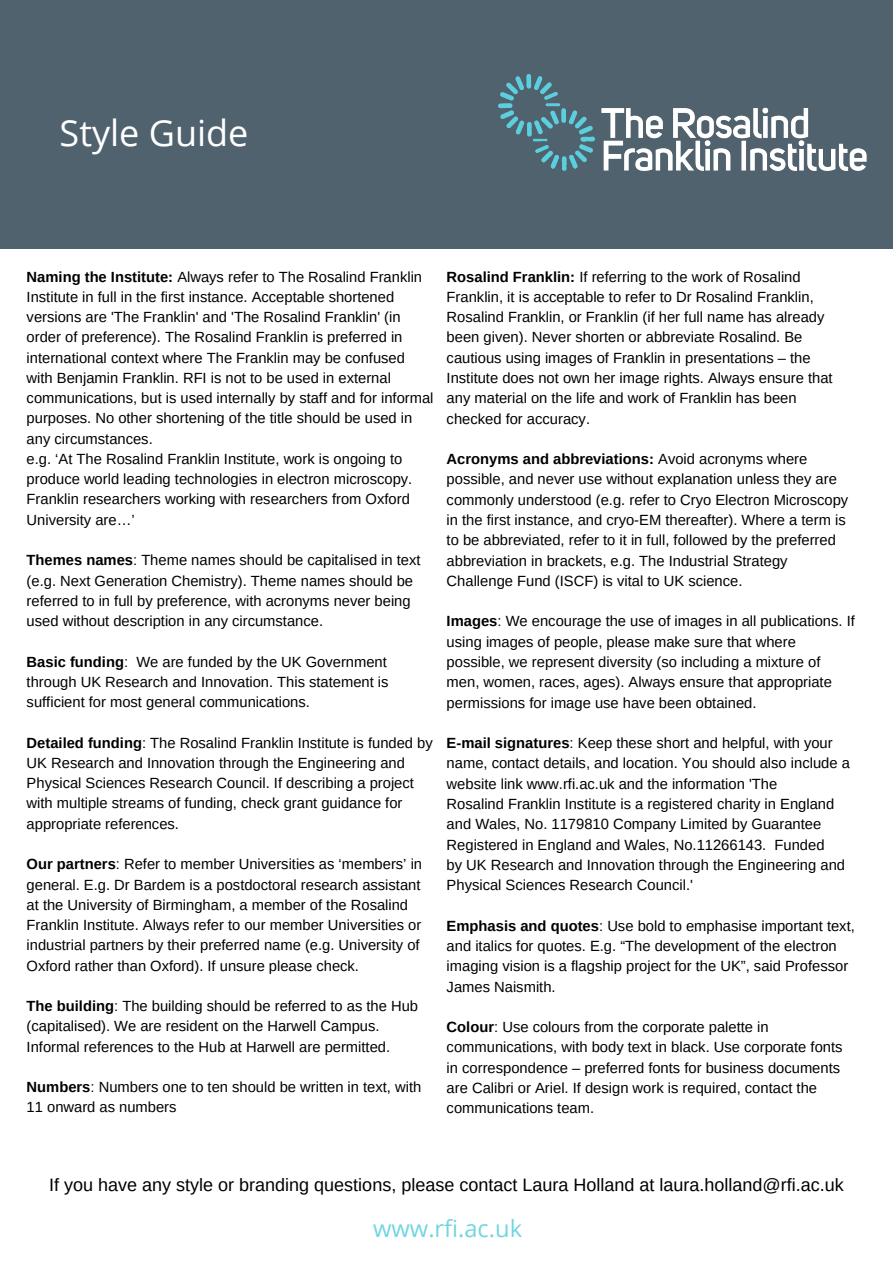
<style>
.page{position:relative;width:893px;height:1263px;background:#fff}
.page>*{position:absolute;margin:0;border:0;box-sizing:border-box;transform-origin:0 0}
.t1{font:36px "Open Sans";color:#fff}
.t2{font:23.62px "Open Sans";color:#71d6e0}
.t3{font:18px "Arimo";color:#000}
.t4{font:14.77px/20.2px "Arimo";color:#000}
.t5{font:14.7px/20.2px "Arimo";color:#000}
.s1{font-weight:700}
</style>
<div class="page">
<div style="left:0;top:0;width:893px;height:249px;background:#51626f"></div>
<img style="left:498px;top:74px;width:369px;height:97px">
<h1 class="t1" style="left:60px;top:108px;width:190px">Style Guide</h1>
<p class="t5" style="left:27px;top:266px;width:408px"><span class="s1">Naming the Institute:</span> Always refer to The Rosalind Franklin Institute in full in the first instance. Acceptable shortened versions are 'The Franklin' and 'The Rosalind Franklin' (in order of preference). The Rosalind Franklin is preferred in international context where The Franklin may be confused with Benjamin Franklin. RFI is not to be used in external communications, but is used internally by staff and for informal purposes. No other shortening of the title should be used in any circumstances.<br>e.g. ‘At The Rosalind Franklin Institute, work is ongoing to produce world leading technologies in electron microscopy.<br>Franklin researchers working with researchers from Oxford University are…’</p>
<p class="t5" style="left:27px;top:550px;width:395px"><span class="s1">Themes names</span>: Theme names should be capitalised in text (e.g. Next Generation Chemistry). Theme names should be referred to in full by preference, with acronyms never being used without description in any circumstance.</p>
<p class="t5" style="left:27px;top:651px;width:363px;text-align:justify"><span class="s1">Basic funding</span>: We are funded by the UK Government through UK Research and Innovation. This statement is sufficient for most general communications.</p>
<p class="t5" style="left:27px;top:732px;width:407px"><span class="s1">Detailed funding</span>: The Rosalind Franklin Institute is funded by UK Research and Innovation through the Engineering and Physical Sciences Research Council. If describing a project with multiple streams of funding, check grant guidance for appropriate references.</p>
<p class="t5" style="left:27px;top:854px;width:397px"><span class="s1">Our partners</span>: Refer to member Universities as ‘members’ in general. E.g. Dr Bardem is a postdoctoral research assistant at the University of Birmingham, a member of the Rosalind Franklin Institute. Always refer to our member Universities or industrial partners by their preferred name (e.g. University of Oxford rather than Oxford). If unsure please check.</p>
<p class="t5" style="left:27px;top:996px;width:393px"><span class="s1">The building</span>: The building should be referred to as the Hub (capitalised). We are resident on the Harwell Campus.<br>Informal references to the Hub at Harwell are permitted.</p>
<p class="t5" style="left:27px;top:1077px;width:396px"><span class="s1">Numbers</span>: Numbers one to ten should be written in text, with<br>11 onward as numbers</p>
<p class="t4" style="left:446px;top:266px;width:387px"><span class="s1">Rosalind Franklin:</span> If referring to the work of Rosalind Franklin, it is acceptable to refer to Dr Rosalind Franklin, Rosalind Franklin, or Franklin (if her full name has already been given). Never shorten or abbreviate Rosalind. Be cautious using images of Franklin in presentations – the Institute does not own her image rights. Always ensure that any material on the life and work of Franklin has been checked for accuracy.</p>
<p class="t4" style="left:446px;top:449px;width:403px"><span class="s1">Acronyms and abbreviations:</span> Avoid acronyms where possible, and never use without explanation unless they are commonly understood (e.g. refer to Cryo Electron Microscopy in the first instance, and cryo-EM thereafter). Where a term is to be abbreviated, refer to it in full, followed by the preferred abbreviation in brackets, e.g. The Industrial Strategy Challenge Fund (ISCF) is vital to UK science.</p>
<p class="t4" style="left:446px;top:611px;width:410px"><span class="s1">Images</span>: We encourage the use of images in all publications. If using images of people, please make sure that where possible, we represent diversity (so including a mixture of men, women, races, ages). Always ensure that appropriate permissions for image use have been obtained.</p>
<p class="t4" style="left:446px;top:733px;width:405px"><span class="s1">E-mail signatures</span>: Keep these short and helpful, with your name, contact details, and location. You should also include a website link www.rfi.ac.uk and the information 'The<br>Rosalind Franklin Institute is a registered charity in England and Wales, No. 1179810 Company Limited by Guarantee Registered in England and Wales, No.11266143. Funded<br>by UK Research and Innovation through the Engineering and Physical Sciences Research Council.'</p>
<p class="t4" style="left:446px;top:915px;width:410px"><span class="s1">Emphasis and quotes</span>: Use bold to emphasise important text, and italics for quotes. E.g. “The development of the electron imaging vision is a flagship project for the UK”, said Professor James Naismith.</p>
<p class="t4" style="left:446px;top:1017px;width:397px"><span class="s1">Colour</span>: Use colours from the corporate palette in communications, with body text in black. Use corporate fonts in correspondence – preferred fonts for business documents are Calibri or Ariel. If design work is required, contact the communications team.</p>
<p class="t3" style="left:49px;top:1175px;width:796px">If you have any style or branding questions, please contact Laura Holland at laura.holland@rfi.ac.uk</p>
<h2 class="t2" style="left:373px;top:1211px;width:150px">www.rfi.ac.uk</h2>
</div>
